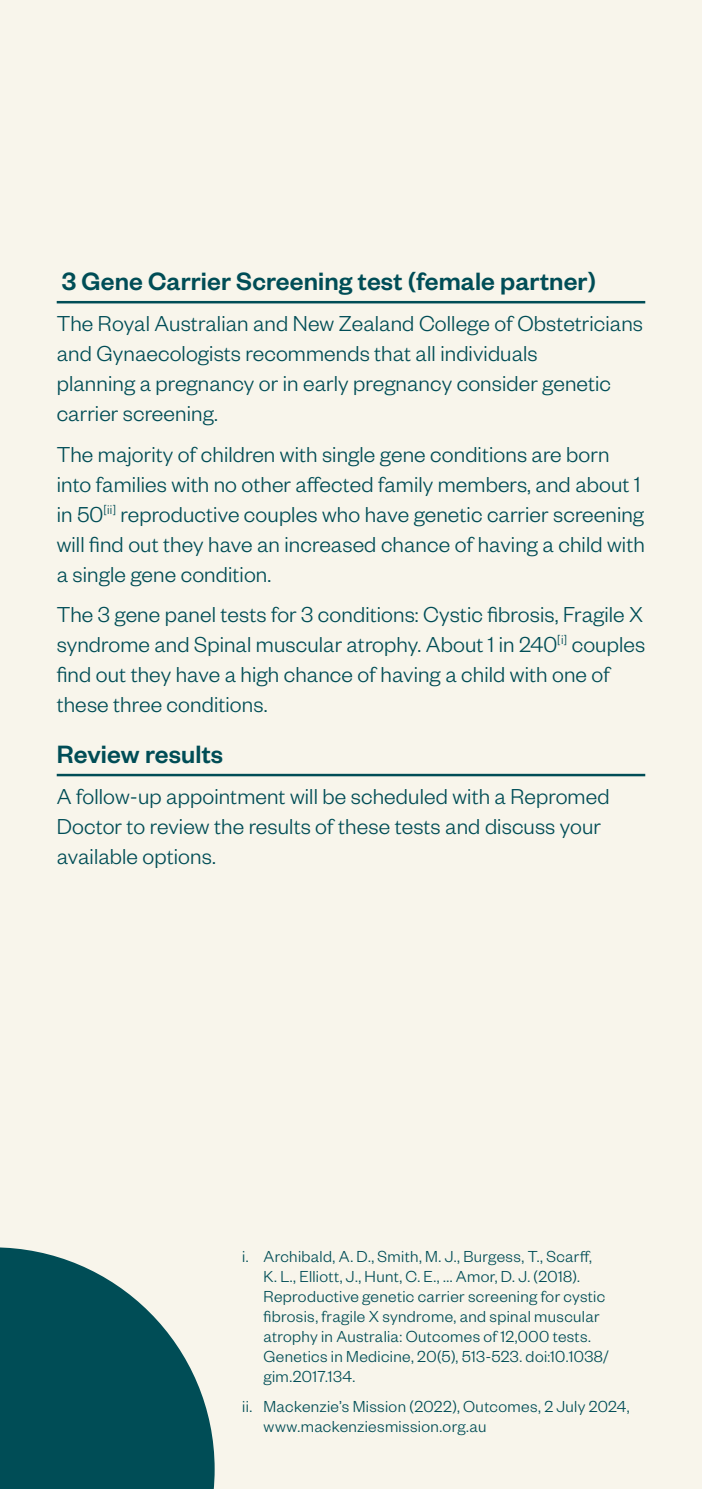
<style>
.page{position:relative;width:702px;height:1489px;background:#fff}
.page>*{position:absolute;margin:0;border:0;box-sizing:border-box;transform-origin:0 0}
.t1{font:500 27.5px "Founders Grotesk";letter-spacing:.005em;color:#004d56}
.t2{font:300 23.75px/30px "Founders Grotesk";letter-spacing:.005em;color:#004d56}
.t3{font:300 17.5px/20px "Founders Grotesk";letter-spacing:.02em;color:#004d56}
</style>
<div class="page">
<div style="left:0;top:0;width:702px;height:1488px;background:#f8f5eb"></div>
<svg style="left:0;top:1247px;width:215px;height:241px;fill:#004d56"></svg>
<hr style="left:57px;top:301px;width:588px;height:2px;background:#004d56">
<hr style="left:57px;top:773px;width:588px;height:3px;background:#004d56">
<p class="t1" style="left:62px;top:264px;width:535px">3 Gene Carrier Screening test (female partner)</p>
<p class="t2" style="left:57px;top:307px;width:587px">The Royal Australian and New Zealand College of Obstetricians and Gynaecologists recommends that all individuals<br>planning a pregnancy or in early pregnancy consider genetic carrier screening.</p>
<p class="t2" style="left:57px;top:438px;width:589px">The majority of children with single gene conditions are born into families with no other affected family members, and about 1 in 50<sup>[ii]</sup> reproductive couples who have genetic carrier screening will find out they have an increased chance of having a child with a single gene condition.</p>
<p class="t2" style="left:57px;top:598px;width:590px">The 3 gene panel tests for 3 conditions: Cystic fibrosis, Fragile X syndrome and Spinal muscular atrophy. About 1 in 240<sup>[i]</sup> couples find out they have a high chance of having a child with one of these three conditions.</p>
<p class="t1" style="left:57px;top:737px;width:168px">Review results</p>
<p class="t2" style="left:57px;top:780px;width:554px">A follow-up appointment will be scheduled with a Repromed<br>Doctor to review the results of these tests and discuss your available options.</p>
<p class="t3" style="left:263px;top:1244px;width:346px;text-indent:-21px">i. Archibald, A. D., Smith, M. J., Burgess, T., Scarff, K. L., Elliott, J., Hunt, C. E., ... Amor, D. J. (2018).<br>Reproductive genetic carrier screening for cystic fibrosis, fragile X syndrome, and spinal muscular atrophy in Australia: Outcomes of 12,000 tests.<br>Genetics in Medicine, 20(5), 513-523. doi:10.1038/ gim.2017.134.</p>
<p class="t3" style="left:263px;top:1395px;width:367px;text-indent:-21px">ii. Mackenzie’s Mission (2022), Outcomes, 2 July 2024, www.mackenziesmission.org.au</p>
</div>
